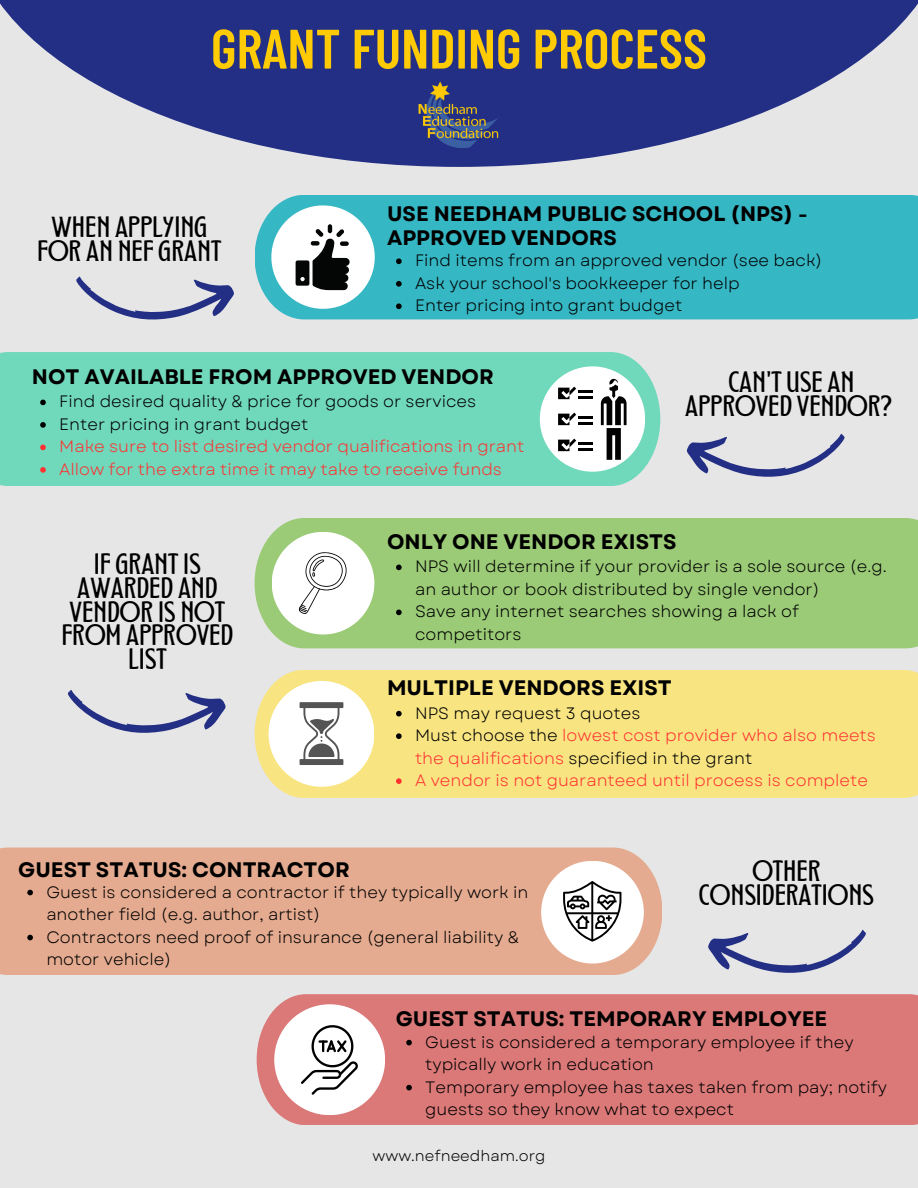
<style>
.page{position:relative;width:918px;height:1188px;background:#e6e6e6}
.page>*{position:absolute;margin:0;border:0;box-sizing:border-box;transform-origin:0 0}
.t1{font:600 55.5px "Barlow Condensed";color:#ffcb05}
.t2{font:23.7px/23.7px "Montagna LTD";color:#000;text-align:center}
.t3{font:700 21px/23.7px "Garet";color:#000}
.t4{font:16.5px/22.5px "Garet";color:#000}
.t5{font:16.5px/22.5px "Garet";color:#ff3131}
.t6{font:15px "Garet";color:#000}
.s1{color:#000}
</style>
<div class="page">
<div style="left:255px;top:195px;width:663px;height:124px;background:#36b7c4"></div>
<div style="left:0;top:352px;width:660px;height:134px;background:#70d8bb"></div>
<div style="left:255px;top:518px;width:663px;height:130px;background:#9bcb76"></div>
<div style="left:255px;top:670px;width:663px;height:127px;background:#f8e582"></div>
<div style="left:0;top:848px;width:661px;height:127px;background:#e4ab90"></div>
<div style="left:257px;top:994px;width:661px;height:130px;background:#db7878"></div>
<div style="left:271px;top:205px;width:104px;height:104px;background:#fff;border-radius:50%"></div>
<div style="left:540px;top:366px;width:105px;height:106px;background:#fff;border-radius:50%"></div>
<div style="left:269px;top:681px;width:105px;height:106px;background:#fff;border-radius:50%"></div>
<div style="left:272px;top:532px;width:102px;height:103px;background:#fff;border-radius:50%"></div>
<div style="left:541px;top:861px;width:103px;height:103px;background:#fff;border-radius:50%"></div>
<div style="left:274px;top:1004px;width:111px;height:111px;background:#fff;border-radius:50%"></div>
<svg style="left:0;top:0;width:918px;height:167px;fill:#232f84"></svg>
<svg style="left:299px;top:552px;width:48px;height:62px"></svg>
<svg style="left:300px;top:702px;width:43px;height:63px"></svg>
<svg style="left:76px;top:276px;width:158px;height:44px"></svg>
<svg style="left:686px;top:434px;width:159px;height:43px"></svg>
<svg style="left:68px;top:690px;width:158px;height:43px"></svg>
<svg style="left:708px;top:930px;width:158px;height:43px"></svg>
<svg style="left:301px;top:1025px;width:57px;height:70px"></svg>
<svg style="left:601px;top:379px;width:26px;height:81px"></svg>
<hr style="left:578px;top:448px;width:14px;height:3px;background:#000">
<hr style="left:578px;top:442px;width:14px;height:3px;background:#000">
<svg style="left:558px;top:387px;width:34px;height:12px"></svg>
<svg style="left:558px;top:413px;width:34px;height:12px"></svg>
<svg style="left:558px;top:439px;width:18px;height:12px"></svg>
<svg style="left:296px;top:224px;width:54px;height:66px"></svg>
<img style="left:404px;top:67px;width:110px;height:99px">
<svg style="left:563px;top:881px;width:58px;height:61px"></svg>
<svg style="left:396px;top:258px;width:6px;height:6px"></svg>
<svg style="left:396px;top:281px;width:6px;height:6px"></svg>
<svg style="left:396px;top:303px;width:6px;height:6px"></svg>
<svg style="left:40px;top:400px;width:6px;height:5px"></svg>
<svg style="left:40px;top:422px;width:6px;height:6px"></svg>
<svg style="left:40px;top:445px;width:6px;height:5px"></svg>
<svg style="left:40px;top:467px;width:6px;height:6px"></svg>
<svg style="left:396px;top:565px;width:6px;height:5px"></svg>
<svg style="left:396px;top:610px;width:6px;height:5px"></svg>
<svg style="left:396px;top:711px;width:6px;height:5px"></svg>
<svg style="left:396px;top:733px;width:6px;height:6px"></svg>
<svg style="left:396px;top:778px;width:6px;height:6px"></svg>
<svg style="left:27px;top:890px;width:6px;height:5px"></svg>
<svg style="left:27px;top:935px;width:6px;height:5px"></svg>
<svg style="left:406px;top:1040px;width:6px;height:5px"></svg>
<svg style="left:406px;top:1085px;width:6px;height:5px"></svg>
<h1 class="t1" style="left:211px;top:13px;width:498px">GRANT FUNDING PROCESS</h1>
<h2 class="t2" style="left:37px;top:218px;width:185px">WHEN APPLYING<br>FOR AN NEF GRANT</h2>
<p class="t3" style="left:387px;top:202px;width:422px">USE NEEDHAM PUBLIC SCHOOL (NPS) -<br>APPROVED VENDORS</p>
<p class="t4" style="left:415px;top:249px;width:409px">Find items from an approved vendor (see back)<br>Ask your school's bookkeeper for help<br>Enter pricing into grant budget</p>
<p class="t3" style="left:32px;top:365px;width:463px">NOT AVAILABLE FROM APPROVED VENDOR</p>
<p class="t4" style="left:59px;top:391px;width:419px">Find desired quality &amp; price for goods or services<br>Enter pricing in grant budget</p>
<p class="t5" style="left:59px;top:436px;width:467px">Make sure to list desired vendor qualifications in grant<br>Allow for the extra time it may take to receive funds</p>
<h2 class="t2" style="left:685px;top:372px;width:209px">CAN'T USE AN<br>APPROVED VENDOR?</h2>
<p class="t3" style="left:387px;top:530px;width:291px">ONLY ONE VENDOR EXISTS</p>
<h2 class="t2" style="left:62px;top:554px;width:173px">IF GRANT IS<br>AWARDED AND<br>VENDOR IS NOT<br>FROM APPROVED<br>LIST</h2>
<p class="t4" style="left:415px;top:555px;width:473px">NPS will determine if your provider is a sole source (e.g. an author or book distributed by single vendor)<br>Save any internet searches showing a lack of competitors</p>
<p class="t3" style="left:387px;top:676px;width:286px">MULTIPLE VENDORS EXIST</p>
<p class="t5" style="left:415px;top:702px;width:462px"><span class="s1">NPS may request 3 quotes<br>Must choose the</span> lowest cost provider who also meets the qualifications <span class="s1">specified in the grant<br></span>A vendor is not guaranteed until process is complete</p>
<p class="t3" style="left:18px;top:858px;width:333px">GUEST STATUS: CONTRACTOR</p>
<p class="t4" style="left:46px;top:881px;width:484px">Guest is considered a contractor if they typically work in another field (e.g. author, artist)<br>Contractors need proof of insurance (general liability &amp; motor vehicle)</p>
<h2 class="t2" style="left:699px;top:861px;width:177px">OTHER<br>CONSIDERATIONS</h2>
<p class="t3" style="left:396px;top:1007px;width:433px">GUEST STATUS: TEMPORARY EMPLOYEE</p>
<p class="t4" style="left:425px;top:1031px;width:463px">Guest is considered a temporary employee if they typically work in education<br>Temporary employee has taxes taken from pay; notify guests so they know what to expect</p>
<p class="t6" style="left:373px;top:1145px;width:174px">www.nefneedham.org</p>
</div>
